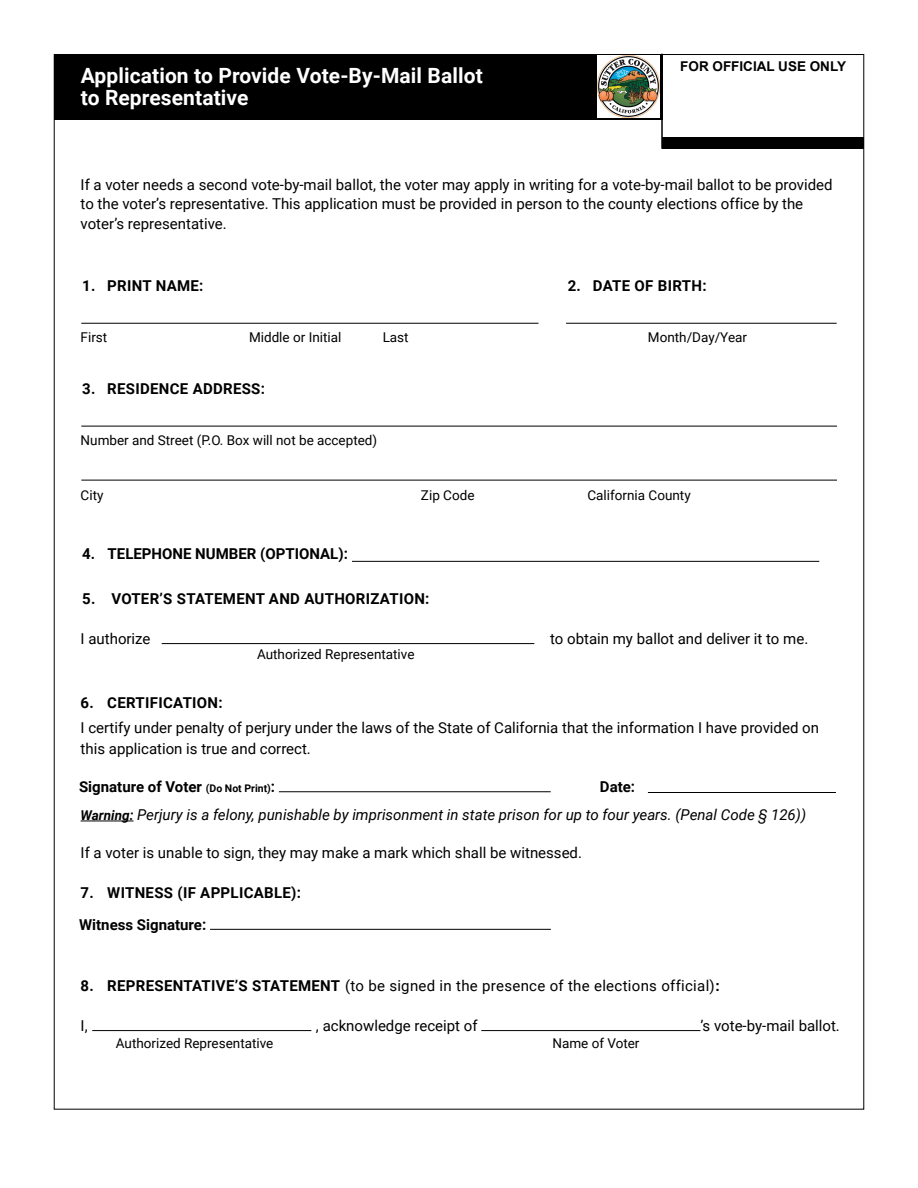
<style>
.page{position:relative;width:918px;height:1188px;background:#fff}
.page>*{position:absolute;margin:0;border:0;box-sizing:border-box;transform-origin:0 0}
.t1{font:700 21px "Roboto";letter-spacing:.005em;color:#fff}
.t2{font:15px/19.5px "Roboto";color:#000}
.t3{font:700 15px "Roboto";letter-spacing:.02em;color:#000}
.t4{font:italic 15px "Roboto";color:#000}
.t5{font:15px "Roboto";letter-spacing:.02em;color:#000}
.t6{font:700 15px/31.7px "Roboto";color:#000}
.t7{font:13.5px "Roboto";color:#000}
.t8{font:700 13.5px "Arial";color:#000}
.t9{font:italic 700 13.5px "Roboto";color:#000}
.t10{font:700 10.5px "Roboto";color:#000}
.s1{font-size:10.5px}
.s2{font-weight:700}
.s3{font-family:"Arial";font-weight:700}
</style>
<div class="page">
<hr style="left:661px;top:54px;width:2px;height:95px;background:#000">
<div style="left:54px;top:54px;width:608px;height:66px;background:#000"></div>
<div style="left:662px;top:137px;width:201px;height:12px;background:#000"></div>
<hr style="left:481px;top:1030px;width:219px;height:1px;background:#000">
<hr style="left:92px;top:1030px;width:219px;height:1px;background:#000">
<hr style="left:279px;top:791px;width:272px;height:1px;background:#000">
<hr style="left:648px;top:792px;width:188px;height:1px;background:#000">
<hr style="left:210px;top:929px;width:341px;height:1px;background:#000">
<hr style="left:162px;top:643px;width:372px;height:1px;background:#000">
<hr style="left:352px;top:561px;width:467px;height:1px;background:#000">
<hr style="left:81px;top:480px;width:756px;height:1px;background:#000">
<hr style="left:81px;top:426px;width:756px;height:1px;background:#000">
<hr style="left:566px;top:323px;width:271px;height:1px;background:#000">
<hr style="left:81px;top:323px;width:457px;height:1px;background:#000">
<hr style="left:81px;top:821px;width:52px;height:1px;background:#000">
<img style="left:598px;top:56px;width:62px;height:62px">
<h1 class="t1" style="left:81px;top:61px;width:404px">Application to Provide Vote-By-Mail Ballot</h1>
<h1 class="t1" style="left:81px;top:83px;width:169px">to Representative</h1>
<p class="t8" style="left:680px;top:57px;width:167px">FOR OFFICIAL USE ONLY</p>
<p class="t2" style="left:81px;top:174px;width:754px">If a voter needs a second vote-by-mail ballot, the voter may apply in writing for a vote-by-mail ballot to be provided to the voters’ representative. This application must be provided in person to the county elections office by the voters’ representative.</p>
<p class="t3" style="left:82px;top:275px;width:15px">1.</p>
<p class="t3" style="left:107px;top:275px;width:98px">PRINT NAME:</p>
<p class="t7" style="left:81px;top:328px;width:28px">First</p>
<p class="t7" style="left:249px;top:328px;width:94px">Middle or Initial</p>
<p class="t3" style="left:82px;top:378px;width:15px">3.</p>
<p class="t3" style="left:107px;top:378px;width:159px">RESIDENCE ADDRESS:</p>
<p class="t7" style="left:383px;top:328px;width:27px">Last</p>
<p class="t7" style="left:81px;top:431px;width:298px">Number and Street O.P( . Box will not be accepted(</p>
<p class="t7" style="left:81px;top:486px;width:24px">City</p>
<p class="t3" style="left:82px;top:543px;width:14px">4.</p>
<p class="t6" style="left:108px;top:537px;width:242px">TELEPHONE NUMBER (OPTIONAL :(</p>
<p class="t7" style="left:421px;top:486px;width:55px">Zip Code</p>
<p class="t3" style="left:82px;top:589px;width:15px">5.</p>
<p class="t3" style="left:111px;top:589px;width:320px">VOTER S’ STATEMENT AND AUTHORIZATION:</p>
<p class="t2" style="left:81px;top:628px;width:71px">I authorize</p>
<p class="t7" style="left:257px;top:645px;width:159px">Authorized Representative</p>
<p class="t3" style="left:568px;top:275px;width:15px">2.</p>
<p class="t3" style="left:593px;top:275px;width:115px">DATE OF BIRTH:</p>
<p class="t7" style="left:648px;top:328px;width:101px">Month/Day/Year</p>
<p class="t7" style="left:587px;top:486px;width:105px">California County</p>
<p class="t2" style="left:550px;top:628px;width:260px">to obtain my ballot and deliver toit me.</p>
<p class="t3" style="left:107px;top:692px;width:117px">CERTIFICATION:</p>
<p class="t3" style="left:81px;top:692px;width:15px">6.</p>
<p class="t2" style="left:81px;top:717px;width:740px;line-height:21px">I certify under penalty of perjury under the laws of the State of California that the information I have provided on this application is true and correct.</p>
<p class="t3" style="left:600px;top:776px;width:37px">Date:</p>
<p class="t6" style="left:79px;top:770px;width:125px">Signature of Voter</p>
<p class="t4" style="left:137px;top:804px;width:670px">Perjury is a felony, punishable by imprisonment in state prison for up to four years (. Penal Code § 126 ((</p>
<p class="t10" style="left:206px;top:781px;width:63px">(Do Not Print</p>
<p class="t3" style="left:267px;top:776px;width:9px">:<span class="s1">)</span></p>
<p class="t9" style="left:81px;top:806px;width:54px">Warning:</p>
<p class="t2" style="left:81px;top:843px;width:503px">If a voter is unable to sign, they may make a mark which shall be witnessed.</p>
<p class="t3" style="left:107px;top:882px;width:195px">WITNESS (IF APPLICABLE :(</p>
<p class="t6" style="left:79px;top:876px;width:129px">7.<br>Witness Signature:</p>
<p class="t3" style="left:81px;top:975px;width:15px">8.</p>
<p class="t2" style="left:81px;top:1015px;width:9px">,I</p>
<p class="t5" style="left:107px;top:975px;width:614px"><span class="s2">REPRESENTATIVE S’ STATEMENT</span> (to be signed in the presence of the elections official <span class="s3">:</span>(</p>
<p class="t7" style="left:116px;top:1033px;width:159px">Authorized Representative</p>
<p class="t2" style="left:316px;top:1015px;width:163px">, acknowledge receipt of</p>
<p class="t7" style="left:552px;top:1033px;width:89px">Name of Voter</p>
<p class="t2" style="left:700px;top:1015px;width:141px">’s vote-by-mail ballot.</p>
</div>
